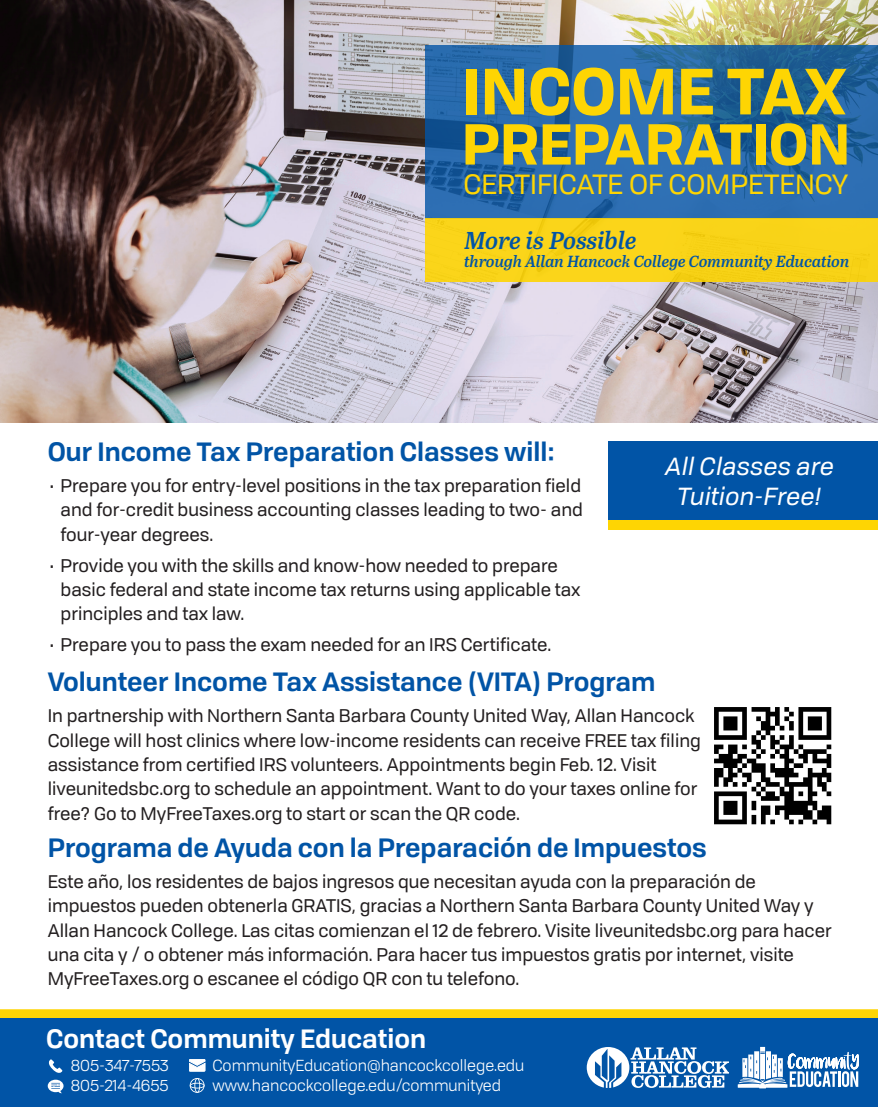
<style>
.page{position:relative;width:878px;height:1107px;background:#fff}
.page>*{position:absolute;margin:0;border:0;box-sizing:border-box;transform-origin:0 0}
.t1{font:700 63.3px "Tofino";color:#fed503}
.t2{font:700 55.95px "Tofino";color:#fed503}
.t3{font:27.3px "Tofino";color:#fed503}
.t4{font:600 25.8px "Tofino";color:#0154a6}
.t5{font:600 25.8px "Tofino";color:#fff}
.t6{font:italic 24.3px/29.2px "Tofino";color:#fff;text-align:center}
.t7{font:italic 600 24.3px "Abril Text";letter-spacing:-.01em;color:#0154a6}
.t8{font:18px/24.3px "Tofino";color:#231f20}
.t9{font:italic 600 16.05px "Abril Text";color:#0154a6}
.t10{font:15.75px/20.1px "Tofino";color:#fff}
</style>
<div class="page">
<div style="left:0;top:1009px;width:878px;height:98px;background:#fed503"></div>
<img style="left:0;top:0;width:878px;height:423px">
<svg style="left:425px;top:45px;width:453px;height:174px;background:#2767a5"></svg>
<div style="left:0;top:1018px;width:878px;height:89px;background:#0154a6"></div>
<div style="left:608px;top:442px;width:270px;height:80px;background:#0154a6"></div>
<div style="left:608px;top:520px;width:270px;height:9px;background:#fed503"></div>
<div style="left:425px;top:219px;width:453px;height:63px;background:#f9d419"></div>
<svg style="left:586px;top:1047px;width:143px;height:41px"></svg>
<svg style="left:737px;top:1047px;width:121px;height:41px"></svg>
<svg style="left:49px;top:1059px;width:13px;height:14px"></svg>
<svg style="left:48px;top:1080px;width:16px;height:13px"></svg>
<svg style="left:189px;top:1059px;width:16px;height:12px"></svg>
<svg style="left:190px;top:1078px;width:14px;height:15px"></svg>
<img style="left:714px;top:707px;width:118px;height:118px">
<p class="t1" style="left:462px;top:39px;width:386px">INCOME TAX</p>
<p class="t2" style="left:462px;top:98px;width:390px">PREPARATION</p>
<p class="t3" style="left:463px;top:163px;width:386px">CERTIFICATE OF COMPETENCY</p>
<p class="t7" style="left:464px;top:222px;width:174px">More is Possible</p>
<p class="t9" style="left:464px;top:250px;width:387px">through Allan Hancock College Community Education</p>
<p class="t4" style="left:48px;top:431px;width:508px">Our Income Tax Preparation Classes will:</p>
<p class="t8" style="left:61px;top:472px;width:523px;text-align:justify;text-indent:-13px">• Prepare you for entry-level positions in the tax preparation field and for-credit business accounting classes leading to two- and four-year degrees.</p>
<p class="t8" style="left:61px;top:552px;width:521px;text-indent:-13px">• Provide you with the skills and know-how needed to prepare basic federal and state income tax returns using applicable tax principles and tax law.</p>
<p class="t8" style="left:48px;top:631px;width:505px">• Prepare you to pass the exam needed for an IRS Certificate.</p>
<p class="t4" style="left:48px;top:661px;width:609px">Volunteer Income Tax Assistance (VITA) Program</p>
<p class="t8" style="left:48px;top:702px;width:654px">In partnership with Northern Santa Barbara County United Way, Allan Hancock College will host clinics where low-income residents can receive FREE tax filing assistance from certified IRS volunteers. Appointments begin Feb. 12. Visit liveunitedsbc.org to schedule an appointment. Want to do your taxes online for free? Go to MyFreeTaxes.org to start or scan the QR code.</p>
<p class="t4" style="left:48px;top:827px;width:660px">Programa de Ayuda con la Preparación de Impuestos</p>
<p class="t8" style="left:48px;top:868px;width:785px">Este año, los residentes de bajos ingresos que necesitan ayuda con la preparación de impuestos pueden obtenerla GRATIS, gracias a Northern Santa Barbara County United Way y Allan Hancock College. Las citas comienzan el 12 de febrero. Visite liveunitedsbc.org para hacer una cita y / o obtener más información. Para hacer tus impuestos gratis por internet, visite MyFreeTaxes.org o escanee el código QR con tu telefono.</p>
<p class="t5" style="left:46px;top:1018px;width:381px">Contact Community Education</p>
<p class="t6" style="left:666px;top:450px;width:170px">All Classes are<br>Tuition-Free!</p>
<p class="t10" style="left:71px;top:1054px;width:99px">805-347-7553<br>805-214-4655</p>
<p class="t10" style="left:212px;top:1054px;width:313px">CommunityEducation@hancockcollege.edu www.hancockcollege.edu/communityed</p>
</div>
